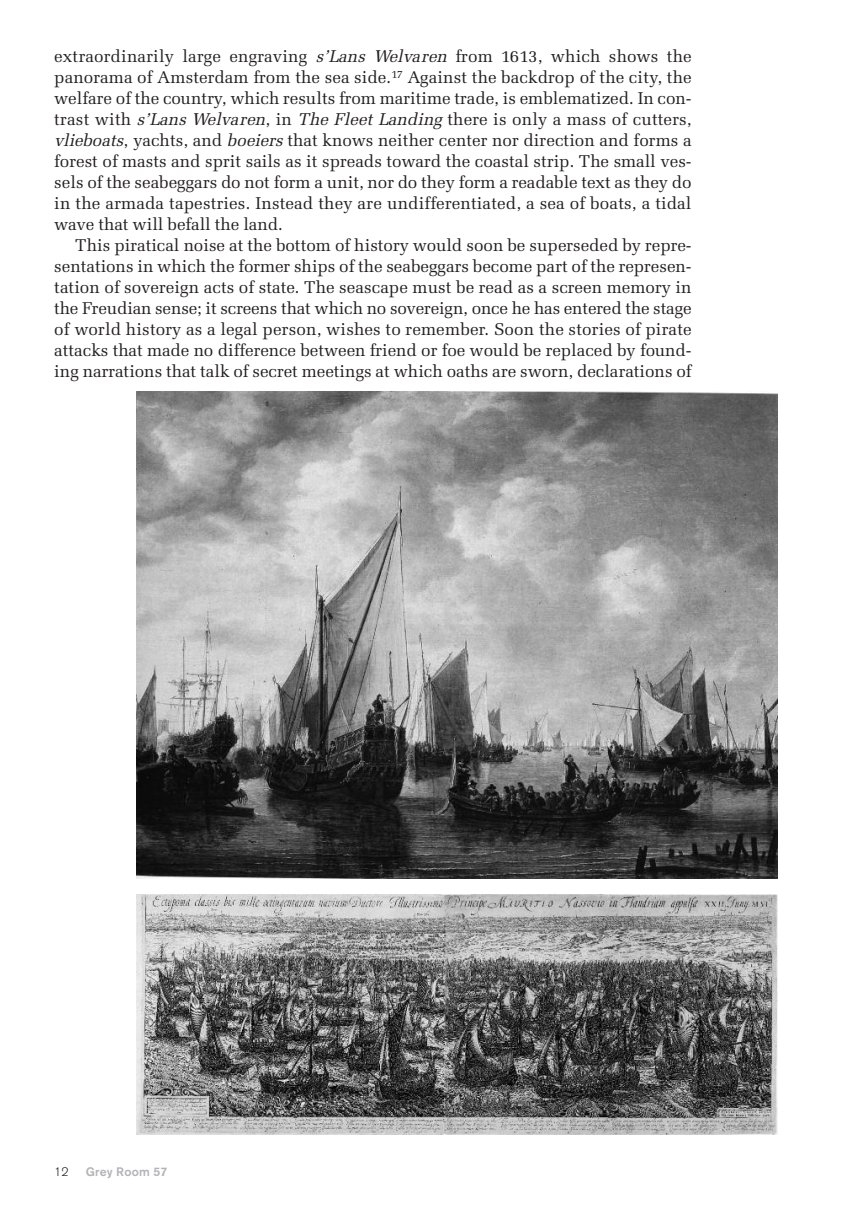
<style>
.page{position:relative;width:851px;height:1213px;background:#fff}
.page>*{position:absolute;margin:0;border:0;box-sizing:border-box;transform-origin:0 0}
.t1{font:17.15px/21px "Melior";color:#231f20;text-align:justify}
.t2{font:500 12.25px "Akzidenz Grotesk BE";letter-spacing:.025em;color:#b2b3b7}
.t3{font:300 12.25px "Akzidenz Grotesk BE";color:#231f20}
.s1{font-style:italic}
</style>
<div class="page">
<img style="left:136px;top:391px;width:641px;height:488px">
<img style="left:136px;top:895px;width:641px;height:239px">
<p class="t1" style="left:54px;top:45px;width:639px">extraordinarily large engraving <span class="s1">s’Lans Welvaren</span> from 1613, which shows the panorama of Amsterdam from the sea side.<sup>17</sup> Against the backdrop of the city, the welfare of the country, which results from maritime trade, is emblematized. In con&shy;trast with <span class="s1">s’Lans Welvaren</span>, in <span class="s1">The Fleet Landing</span> there is only a mass of cutters, <span class="s1">vlieboats</span>, yachts, and <span class="s1">boeiers</span>that knows neither center nor direction and forms a forest of masts and sprit sails as it spreads toward the coastal strip. The small ves&shy;sels of the seabeggars do not form a unit, nor do they form a readable text as they do in the armada tapestries. Instead they are undifferentiated, a sea of boats, a tidal wave that will befall the land.</p>
<p class="t1" style="left:54px;top:234px;width:639px;text-indent:21px">This piratical noise at the bottom of history would soon be superseded by repre&shy;sentations in which the former ships of the seabeggars become part of the represen&shy;tation of sovereign acts of state. The seascape must be read as a screen memory in the Freudian sense; it screens that which no sovereign, once he has entered the stage of world history as a legal person, wishes to remember. Soon the stories of pirate attacks that made no difference between friend or foe would be replaced by found&shy;ing narrations that talk of secret meetings at which oaths are sworn, declarations of</p>
<p class="t3" style="left:54px;top:1167px;width:16px">12</p>
<p class="t2" style="left:86px;top:1167px;width:83px">Grey Room 57</p>
</div>
